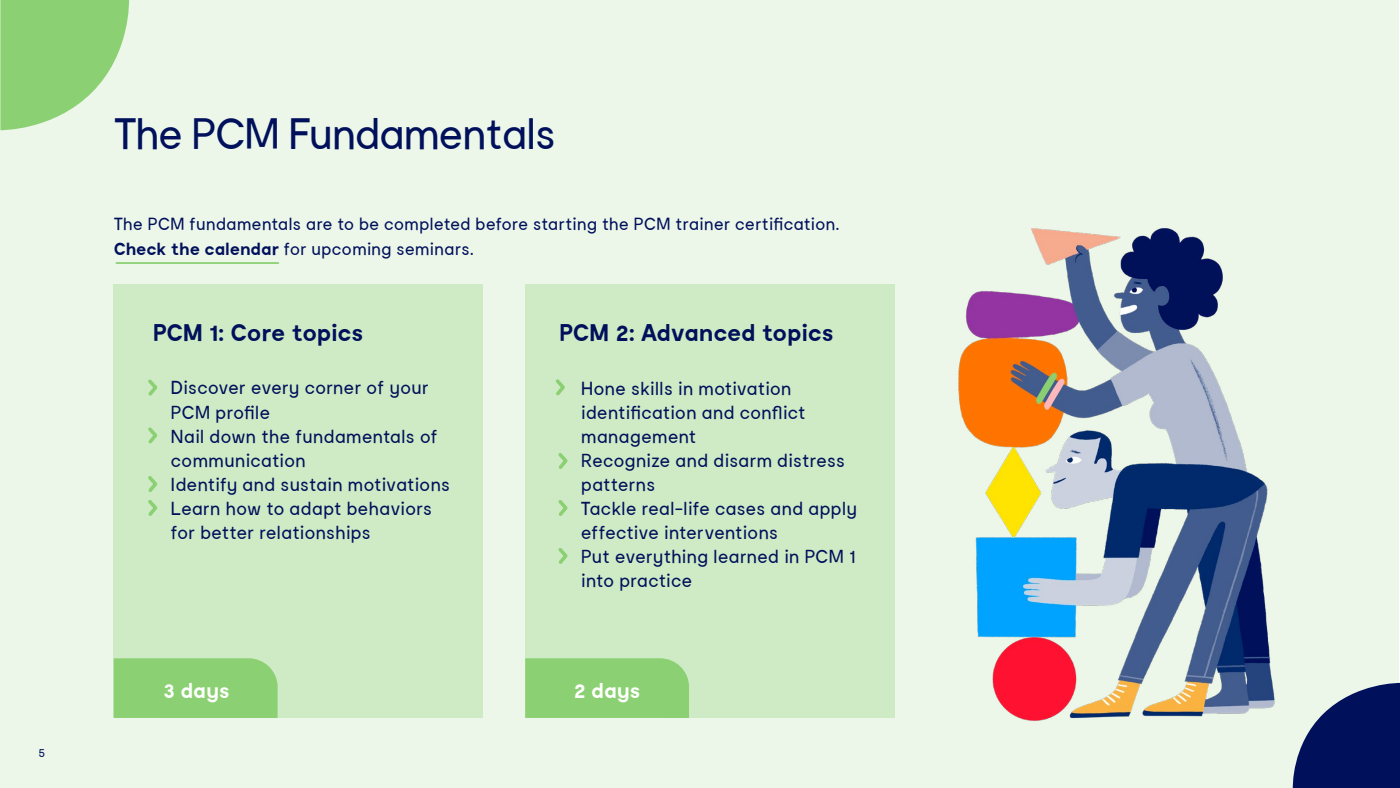
<style>
.page{position:relative;width:1400px;height:788px;background:#fff}
.page>*{position:absolute;margin:0;border:0;box-sizing:border-box;transform-origin:0 0}
.t1{font:43.75px "PCM Moderat";letter-spacing:-.05em;color:#00105b}
.t2{font:700 24.06px "PCM Moderat";letter-spacing:-.015em;color:#00105b}
.t3{font:700 21.44px "PCM Moderat";color:#fff}
.t4{font:700 21.35px "PCM Moderat";color:#fff}
.t5{font:18.72px/24.1px "PCM Moderat";letter-spacing:-.015em;color:#00105b}
.t6{font:17.5px/24.5px "PCM Moderat";letter-spacing:-.01em;color:#00105b}
.t7{font:12.25px "PCM Moderat";color:#00105b}
.s1{font-weight:700}
</style>
<div class="page">
<div style="left:0;top:0;width:1399px;height:788px;background:#edf7e9"></div>
<svg style="left:0;top:0;width:130px;height:131px"></svg>
<svg style="left:1292px;top:682px;width:108px;height:106px"></svg>
<div style="left:114px;top:284px;width:369px;height:434px;background:#cfebc5"></div>
<svg style="left:148px;top:379px;width:10px;height:17px"></svg>
<svg style="left:148px;top:427px;width:10px;height:16px"></svg>
<svg style="left:148px;top:476px;width:10px;height:16px"></svg>
<svg style="left:148px;top:500px;width:10px;height:16px"></svg>
<div style="left:114px;top:658px;width:164px;height:60px;background:#8bd072"></div>
<div style="left:525px;top:284px;width:369px;height:434px;background:#cfebc5"></div>
<svg style="left:556px;top:379px;width:9px;height:16px"></svg>
<svg style="left:558px;top:453px;width:10px;height:16px"></svg>
<svg style="left:558px;top:500px;width:10px;height:16px"></svg>
<svg style="left:558px;top:548px;width:10px;height:16px"></svg>
<div style="left:525px;top:658px;width:164px;height:60px;background:#8bd072"></div>
<img style="left:958px;top:228px;width:338px;height:503px">
<hr style="left:116px;top:262px;width:162px;height:2px;background:#8bd072">
<p class="t7" style="left:38px;top:745px;width:8px">5</p>
<h1 class="t1" style="left:114px;top:109px;width:444px">The PCM Fundamentals</h1>
<p class="t6" style="left:114px;top:212px;width:728px">The PCM fundamentals are to be completed before starting the PCM trainer certification.<br><span class="s1">Check the calendar</span> for upcoming seminars.</p>
<p class="t2" style="left:153px;top:319px;width:212px">PCM 1: Core topics</p>
<p class="t5" style="left:171px;top:376px;width:281px">Discover every corner of your<br>PCM profile<br>Nail down the fundamentals of communication<br>Identify and sustain motivations<br>Learn how to adapt behaviors for better relationships</p>
<p class="t3" style="left:163px;top:678px;width:68px">3 days</p>
<p class="t2" style="left:559px;top:319px;width:276px">PCM 2: Advanced topics</p>
<p class="t5" style="left:581px;top:376px;width:278px">Hone skills in motivation identification and conflict management<br>Recognize and disarm distress patterns<br>Tackle real-life cases and apply effective interventions<br>Put everything learned in PCM 1 into practice</p>
<p class="t4" style="left:574px;top:678px;width:68px">2 days</p>
</div>
